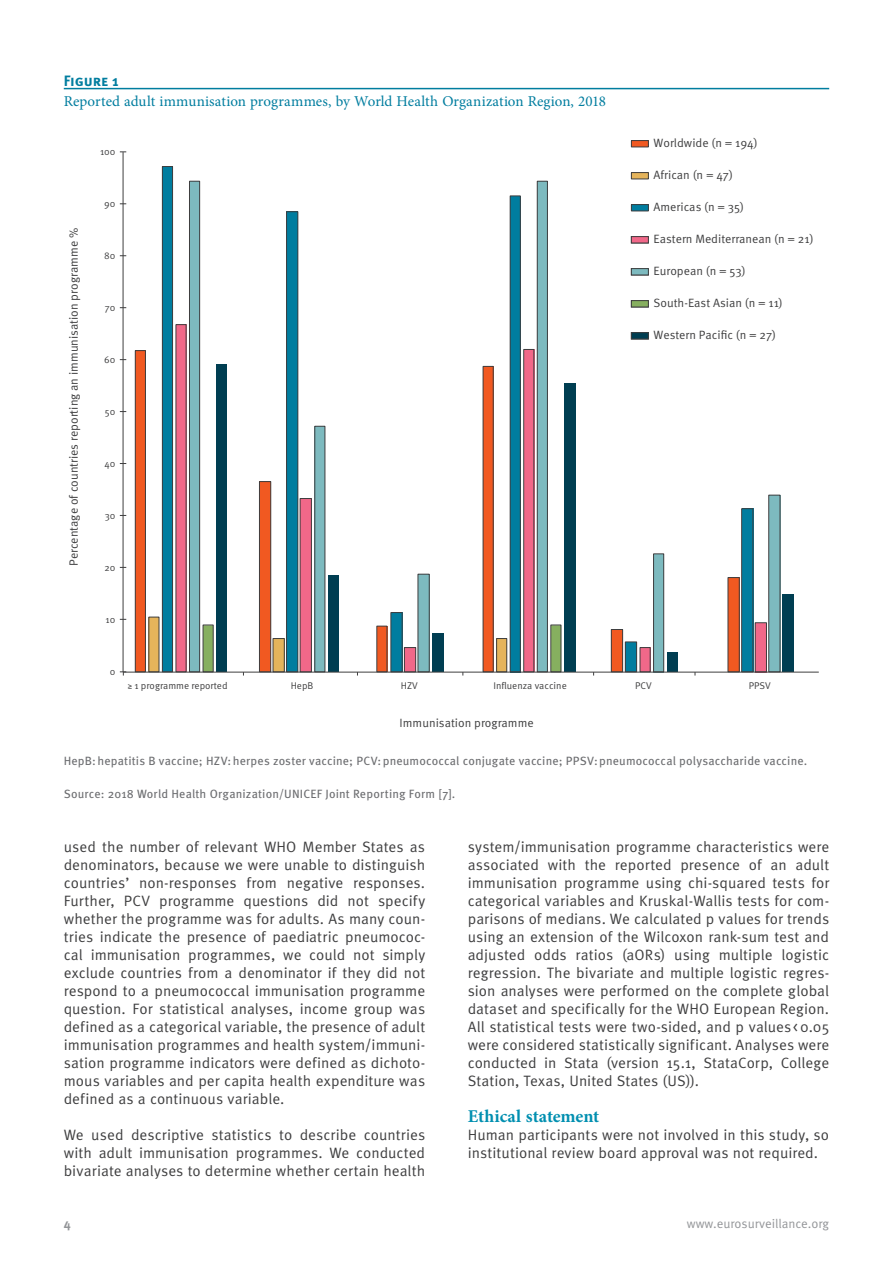
<style>
.page{position:relative;width:893px;height:1263px;background:#fff}
.page>*{position:absolute;margin:0;border:0;box-sizing:border-box;transform-origin:0 0}
.t1{font:700 18px "Minion Pro";letter-spacing:-.005em;color:#008fb0}
.t2{font:15px/18px "Meta Pro";letter-spacing:.005em;color:#3e3e3f;text-align:justify}
.t3{font:15px "Minion Pro";letter-spacing:.005em;color:#007d9f}
.t4{font:700 15px "Meta Pro";letter-spacing:-.005em;color:#007d9f}
.t5{font:12.75px "Meta Pro";color:#939598}
.t6{font:700 12.75px "Meta Pro";color:#939598}
.t7{font:12px "Meta Pro";color:#3e3e3f}
.t8{font:12px "Meta Pro";letter-spacing:.01em;color:#6c6d70}
.t9{font:9.75px "Meta Pro";color:#3e3e3f}
</style>
<div class="page">
<hr style="left:64px;top:88px;width:765px;height:1px;background:#007d9f">
<div style="left:728px;top:578px;width:12px;height:94px;background:#f15921"></div>
<div style="left:612px;top:630px;width:11px;height:42px;background:#f15921"></div>
<div style="left:483px;top:366px;width:10px;height:306px;background:#f15921"></div>
<div style="left:260px;top:482px;width:11px;height:190px;background:#f15921"></div>
<div style="left:135px;top:351px;width:10px;height:321px;background:#f15921"></div>
<div style="left:728px;top:577px;width:12px;height:95px;border:1px solid #3e3e3f"></div>
<div style="left:611px;top:629px;width:12px;height:43px;border:1px solid #3e3e3f"></div>
<div style="left:483px;top:366px;width:11px;height:306px;border:1px solid #3e3e3f"></div>
<div style="left:259px;top:481px;width:12px;height:191px;border:1px solid #3e3e3f"></div>
<div style="left:135px;top:350px;width:11px;height:322px;border:1px solid #3e3e3f"></div>
<div style="left:149px;top:617px;width:10px;height:55px;background:#e5b45b"></div>
<div style="left:148px;top:617px;width:11px;height:55px;border:1px solid #3e3e3f"></div>
<div style="left:742px;top:509px;width:11px;height:163px;background:#007d9f"></div>
<div style="left:626px;top:642px;width:11px;height:30px;background:#007d9f"></div>
<div style="left:510px;top:196px;width:10px;height:476px;background:#007d9f"></div>
<div style="left:391px;top:613px;width:11px;height:59px;background:#007d9f"></div>
<div style="left:287px;top:212px;width:11px;height:460px;background:#007d9f"></div>
<div style="left:162px;top:167px;width:11px;height:505px;background:#007d9f"></div>
<div style="left:741px;top:508px;width:12px;height:164px;border:1px solid #3e3e3f"></div>
<div style="left:625px;top:641px;width:12px;height:31px;border:1px solid #3e3e3f"></div>
<div style="left:510px;top:196px;width:11px;height:476px;border:1px solid #3e3e3f"></div>
<div style="left:390px;top:612px;width:12px;height:60px;border:1px solid #3e3e3f"></div>
<div style="left:286px;top:211px;width:12px;height:461px;border:1px solid #3e3e3f"></div>
<div style="left:162px;top:166px;width:11px;height:506px;border:1px solid #3e3e3f"></div>
<div style="left:755px;top:623px;width:12px;height:49px;background:#f16889"></div>
<div style="left:640px;top:648px;width:10px;height:24px;background:#f16889"></div>
<div style="left:524px;top:350px;width:10px;height:322px;background:#f16889"></div>
<div style="left:300px;top:499px;width:11px;height:173px;background:#f16889"></div>
<div style="left:176px;top:325px;width:10px;height:347px;background:#f16889"></div>
<div style="left:755px;top:622px;width:12px;height:50px;border:1px solid #3e3e3f"></div>
<div style="left:640px;top:647px;width:10px;height:25px;border:1px solid #3e3e3f"></div>
<div style="left:523px;top:349px;width:11px;height:323px;border:1px solid #3e3e3f"></div>
<div style="left:300px;top:498px;width:12px;height:174px;border:1px solid #3e3e3f"></div>
<div style="left:769px;top:495px;width:11px;height:177px;background:#7dbabf"></div>
<div style="left:654px;top:554px;width:10px;height:118px;background:#7dbabf"></div>
<div style="left:537px;top:181px;width:11px;height:491px;background:#7dbabf"></div>
<div style="left:418px;top:574px;width:11px;height:98px;background:#7dbabf"></div>
<div style="left:315px;top:426px;width:10px;height:246px;background:#7dbabf"></div>
<div style="left:190px;top:181px;width:10px;height:491px;background:#7dbabf"></div>
<div style="left:768px;top:495px;width:12px;height:177px;border:1px solid #3e3e3f"></div>
<div style="left:653px;top:553px;width:11px;height:119px;border:1px solid #3e3e3f"></div>
<div style="left:537px;top:181px;width:11px;height:491px;border:1px solid #3e3e3f"></div>
<div style="left:418px;top:574px;width:12px;height:98px;border:1px solid #3e3e3f"></div>
<div style="left:314px;top:426px;width:11px;height:246px;border:1px solid #3e3e3f"></div>
<div style="left:189px;top:181px;width:11px;height:491px;border:1px solid #3e3e3f"></div>
<div style="left:783px;top:595px;width:11px;height:77px;background:#003e52"></div>
<div style="left:667px;top:652px;width:10px;height:20px;background:#003e52"></div>
<div style="left:565px;top:383px;width:11px;height:289px;background:#003e52"></div>
<div style="left:328px;top:575px;width:10px;height:97px;background:#003e52"></div>
<div style="left:217px;top:364px;width:10px;height:308px;background:#003e52"></div>
<hr style="left:123px;top:152px;width:1px;height:520px;background:#3e3e3f">
<hr style="left:123px;top:672px;width:696px;height:1px;background:#3e3e3f">
<div style="left:631px;top:141px;width:17px;height:6px;background:#f15921"></div>
<div style="left:631px;top:140px;width:18px;height:7px;border:1px solid #3e3e3f"></div>
<div style="left:631px;top:173px;width:17px;height:6px;background:#e5b45b"></div>
<div style="left:631px;top:172px;width:18px;height:7px;border:1px solid #3e3e3f"></div>
<div style="left:631px;top:205px;width:17px;height:6px;background:#007d9f"></div>
<div style="left:631px;top:204px;width:18px;height:7px;border:1px solid #3e3e3f"></div>
<div style="left:631px;top:237px;width:17px;height:6px;background:#f16889"></div>
<div style="left:631px;top:236px;width:18px;height:7px;border:1px solid #3e3e3f"></div>
<div style="left:631px;top:269px;width:17px;height:6px;background:#7dbabf"></div>
<div style="left:631px;top:268px;width:18px;height:7px;border:1px solid #3e3e3f"></div>
<div style="left:631px;top:301px;width:17px;height:6px;background:#86af5f"></div>
<div style="left:631px;top:300px;width:18px;height:7px;border:1px solid #3e3e3f"></div>
<div style="left:631px;top:333px;width:17px;height:6px;background:#003e52"></div>
<div style="left:631px;top:332px;width:18px;height:7px;border:1px solid #3e3e3f"></div>
<svg style="left:120px;top:671px;width:6px;height:4px"></svg>
<svg style="left:202px;top:624px;width:360px;height:51px"></svg>
<p class="t4" style="left:64px;top:71px;width:57px">Figure 1</p>
<p class="t3" style="left:64px;top:91px;width:544px">Reported adult immunisation programmes, by World Health Organization Region, 2018</p>
<p class="t9" style="left:100px;top:146px;width:17px">100</p>
<p class="t7" style="left:66px;top:566px;width:339px;rotate:-90deg">Percentage of countries reporting an immunisation programme %</p>
<p class="t9" style="left:104px;top:198px;width:13px">90</p>
<p class="t9" style="left:104px;top:250px;width:13px">80</p>
<p class="t9" style="left:105px;top:302px;width:12px">70</p>
<p class="t9" style="left:104px;top:354px;width:13px">60</p>
<p class="t9" style="left:105px;top:406px;width:12px">50</p>
<p class="t9" style="left:105px;top:458px;width:12px">40</p>
<p class="t9" style="left:105px;top:509px;width:12px">30</p>
<p class="t9" style="left:104px;top:561px;width:13px">20</p>
<p class="t9" style="left:106px;top:613px;width:11px">10</p>
<p class="t9" style="left:110px;top:665px;width:7px">0</p>
<p class="t7" style="left:654px;top:135px;width:106px">Worldwide (n = 194)</p>
<p class="t7" style="left:654px;top:167px;width:81px">African (n = 47)</p>
<p class="t7" style="left:654px;top:199px;width:92px">Americas (n = 35)</p>
<p class="t7" style="left:654px;top:231px;width:162px">Eastern Mediterranean (n = 21)</p>
<p class="t7" style="left:654px;top:263px;width:94px">European (n = 53)</p>
<p class="t7" style="left:654px;top:295px;width:131px">South-East Asian (n = 11)</p>
<p class="t7" style="left:654px;top:328px;width:124px">Western Pacific (n = 27)</p>
<p class="t9" style="left:128px;top:679px;width:101px">≥ 1 programme reported</p>
<p class="t9" style="left:291px;top:679px;width:24px">HepB</p>
<p class="t9" style="left:401px;top:679px;width:18px">HZV</p>
<p class="t9" style="left:493px;top:679px;width:75px">Influenza vaccine</p>
<p class="t9" style="left:635px;top:679px;width:18px">PCV</p>
<p class="t9" style="left:749px;top:679px;width:23px">PPSV</p>
<p class="t7" style="left:400px;top:715px;width:136px">Immunisation programme</p>
<p class="t8" style="left:64px;top:753px;width:745px">HepB:hepatitis B vaccine; HZV:herpes zoster vaccine; PCV:pneumococcal conjugate vaccine; PPSV:pneumococcal polysaccharide vaccine.</p>
<p class="t8" style="left:64px;top:786px;width:393px">Source: 2018 World Health Organization/UNICEF Joint Reporting Form [7].</p>
<p class="t2" style="left:64px;top:838px;width:363px">used the number of relevant WHO Member States as denominators, because we were unable to distinguish countries’ non-responses from negative responses.<br>Further, PCV programme questions did not specify whether the programme was for adults. As many coun&shy;tries indicate the presence of paediatric pneumococ&shy;cal immunisation programmes, we could not simply exclude countries from a denominator if they did not respond to a pneumococcal immunisation programme question. For statistical analyses, income group was defined as a categorical variable, the presence of adult immunisation programmes and health system/immuni&shy;sation programme indicators were defined as dichoto&shy;mous variables and per capita health expenditure was defined as a continuous variable.</p>
<p class="t2" style="left:64px;top:1126px;width:363px">We used descriptive statistics to describe countries with adult immunisation programmes. We conducted bivariate analyses to determine whether certain health</p>
<p class="t2" style="left:468px;top:838px;width:363px">system/immunisation programme characteristics were associated with the reported presence of an adult immunisation programme using chi-squared tests for categorical variables and Kruskal-Wallis tests for com&shy;parisons of medians. We calculated p values for trends using an extension of the Wilcoxon rank-sum test and adjusted odds ratios (aORs) using multiple logistic regression. The bivariate and multiple logistic regres&shy;sion analyses were performed on the complete global dataset and specifically for the WHO European Region.<br>All statistical tests were two-sided, and p values &lt;0.05 were considered statistically significant. Analyses were conducted in Stata (version 15.1, StataCorp, College Station, Texas, United States (US)).</p>
<p class="t1" style="left:468px;top:1103px;width:133px">Ethical statement</p>
<p class="t2" style="left:468px;top:1126px;width:363px">Human participants were not involved in this study, so institutional review board approval was not required.</p>
<p class="t6" style="left:64px;top:1215px;width:8px">4</p>
<p class="t5" style="left:687px;top:1215px;width:144px">www.eurosurveillance.org</p>
</div>
